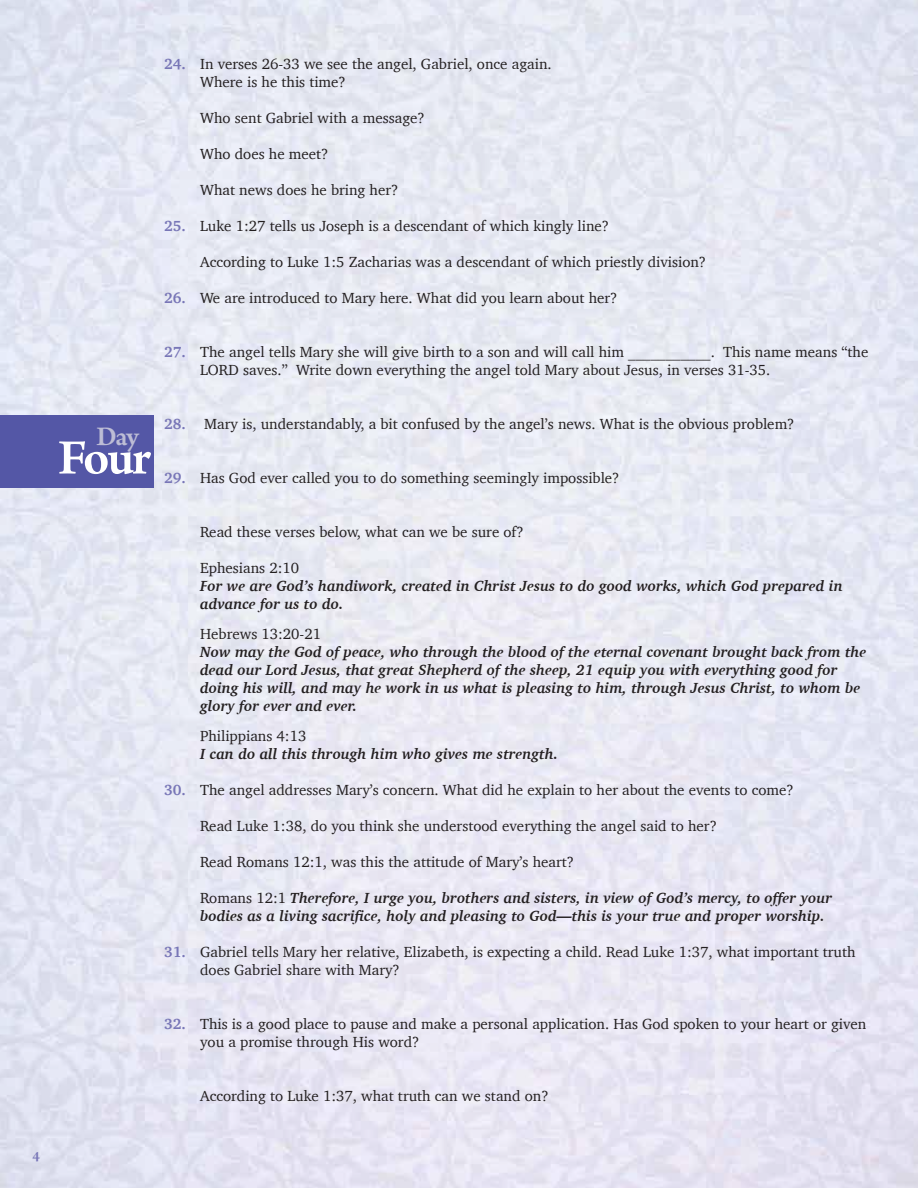
<style>
.page{position:relative;width:918px;height:1188px;background:#fff}
.page>*{position:absolute;margin:0;border:0;box-sizing:border-box;transform-origin:0 0}
.t1{font:600 52.5px "Arno Pro";color:#fff}
.t2{font:600 28.5px "Arno Pro";color:#bdbdd5}
.t3{font:15px/18px "Charter";color:#231f20}
.t4{font:italic 700 15px/18px "Charter";color:#231f20}
.t5{font:600 15px "Arno Pro";color:#7876b7}
.s1{font-weight:700;color:#7876b7}
.s2{font-weight:400;font-style:normal}
</style>
<div class="page">
<img style="left:0;top:0;width:918px;height:1188px">
<div style="left:0;top:415px;width:153px;height:73px;background:#5457a6"></div>
<h2 class="t2" style="left:97px;top:420px;width:44px">Day</h2>
<h1 class="t1" style="left:58px;top:427px;width:94px">Four</h1>
<p class="t3" style="left:200px;top:54px;width:353px;text-indent:-36px"><span class="s1">24.</span> In verses 26-33 we see the angel, Gabriel, once again.<br>Where is he this time?</p>
<p class="t3" style="left:200px;top:108px;width:226px">Who sent Gabriel with a message?</p>
<p class="t3" style="left:200px;top:144px;width:130px">Who does he meet?</p>
<p class="t3" style="left:200px;top:180px;width:200px">What news does he bring her?</p>
<p class="t3" style="left:164px;top:216px;width:447px"><span class="s1">25.</span> Luke 1:27 tells us Joseph is a descendant of which kingly line?</p>
<p class="t3" style="left:200px;top:252px;width:508px">According to Luke 1:5 Zacharias was a descendant of which priestly division?</p>
<p class="t3" style="left:164px;top:288px;width:455px"><span class="s1">26.</span> We are introduced to Mary here. What did you learn about her?</p>
<p class="t3" style="left:200px;top:342px;width:670px;text-indent:-36px"><span class="s1">27.</span> The angel tells Mary she will give birth to a son and will call him ___________. This name means “the<br>LORD saves.” Write down everything the angel told Mary about Jesus, in verses 31-35.</p>
<p class="t3" style="left:164px;top:414px;width:632px"><span class="s1">28.</span> Mary is, understandably, a bit confused by the angel’s news. What is the obvious problem?</p>
<p class="t3" style="left:164px;top:468px;width:457px"><span class="s1">29.</span> Has God ever called you to do something seemingly impossible?</p>
<p class="t3" style="left:200px;top:522px;width:325px">Read these verses below, what can we be sure of?</p>
<p class="t3" style="left:200px;top:558px;width:101px">Ephesians 2:10</p>
<p class="t4" style="left:200px;top:576px;width:644px">For we are God’s handiwork, created in Christ Jesus to do good works, which God prepared in advance for us to do.</p>
<p class="t3" style="left:200px;top:624px;width:122px">Hebrews 13:20-21</p>
<p class="t4" style="left:200px;top:642px;width:668px">Now may the God of peace, who through the blood of the eternal covenant brought back from the dead our Lord Jesus, that great Shepherd of the sheep, 21 equip you with everything good for doing his will, and may he work in us what is pleasing to him, through Jesus Christ, to whom be glory for ever and ever.</p>
<p class="t3" style="left:200px;top:726px;width:108px">Philippians 4:13</p>
<p class="t4" style="left:200px;top:744px;width:359px">I can do all this through him who gives me strength.</p>
<p class="t3" style="left:164px;top:780px;width:631px"><span class="s1">30.</span> The angel addresses Mary’s concern. What did he explain to her about the events to come?</p>
<p class="t3" style="left:200px;top:816px;width:518px">Read Luke 1:38, do you think she understood everything the angel said to her?</p>
<p class="t3" style="left:200px;top:852px;width:376px">Read Romans 12:1, was this the attitude of Mary’s heart?</p>
<p class="t4" style="left:200px;top:888px;width:633px"><span class="s2">Romans 12:1</span> Therefore, I urge you, brothers and sisters, in view of God’s mercy, to offer your bodies as a living sacrifice, holy and pleasing to God—this is your true and proper worship.</p>
<p class="t3" style="left:200px;top:942px;width:657px;text-indent:-36px"><span class="s1">31.</span> Gabriel tells Mary her relative, Elizabeth, is expecting a child. Read Luke 1:37, what important truth does Gabriel share with Mary?</p>
<p class="t3" style="left:200px;top:1014px;width:668px;text-indent:-36px"><span class="s1">32.</span> This is a good place to pause and make a personal application. Has God spoken to your heart or given you a promise through His word?</p>
<p class="t3" style="left:200px;top:1086px;width:350px">According to Luke 1:37, what truth can we stand on?</p>
<p class="t5" style="left:33px;top:1148px;width:9px">4</p>
</div>
